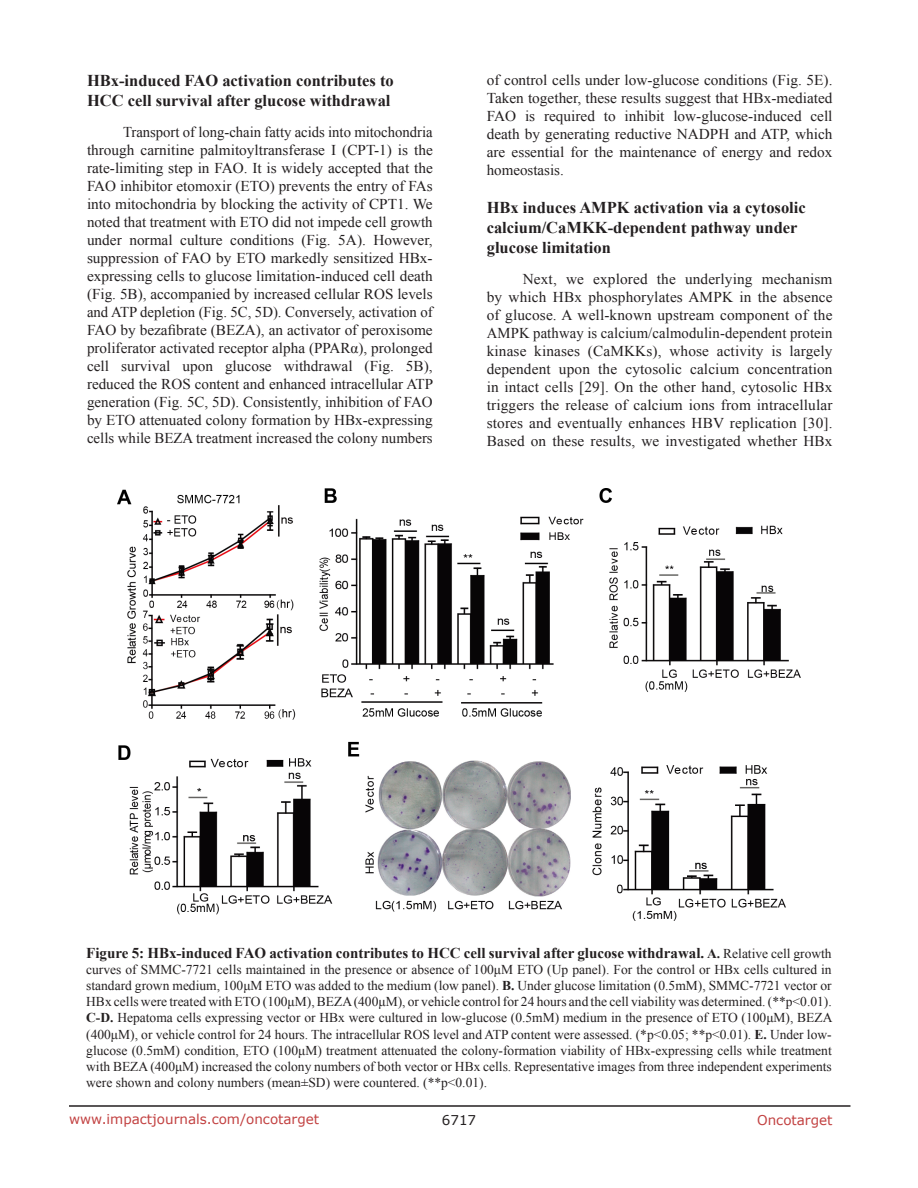
<style>
.page{position:relative;width:918px;height:1188px;background:#fff}
.page>*{position:absolute;margin:0;border:0;box-sizing:border-box;transform-origin:0 0}
.SubHeading{font:700 16.5px/19.8px "Times New Roman";color:#231f20}
.BodyText{font:15px/18px "Times New Roman";color:#231f20;text-align:justify}
.figuretext{font:700 15px "Times New Roman";color:#231f20}
.figuretext-2{font:13.5px/16.2px "Times New Roman";color:#231f20;text-align:justify}
.t1{font:13.5px "Verdana";color:#c24141}
.t2{font:13.5px "Verdana";color:#231f20}
.s1{font-size:13.5px}
.s2{font-weight:400;font-size:13.5px}
.s3{font-weight:700}
</style>
<div class="page">
<hr style="left:69px;top:1105px;width:781px;height:2px;background:#231f20">
<img style="left:117px;top:488px;width:684px;height:432px">
<p class="SubHeading" style="left:87px;top:70px;width:308px">HBx-induced FAO activation contributes to<br>HCC cell survival after glucose withdrawal</p>
<p class="BodyText" style="left:87px;top:123px;width:348px;text-indent:36px">Transport of long-chain fatty acids into mitochondria through carnitine palmitoyltransferase I (CPT-1) is the rate-limiting step in FAO. It is widely accepted that the FAO inhibitor etomoxir (ETO) prevents the entry of FAs into mitochondria by blocking the activity of CPT1. We noted that treatment with ETO did not impede cell growth under normal culture conditions (Fig. 5A). However, suppression of FAO by ETO markedly sensitized HBx&shy;expressing cells to glucose limitation-induced cell death (Fig. 5B), accompanied by increased cellular ROS levels and ATP depletion (Fig. 5C, 5D). Conversely, activation of FAO by bezafibrate (BEZA), an activator of peroxisome proliferator activated receptor alpha (PPARα), prolonged cell survival upon glucose withdrawal (Fig. 5B), reduced the ROS content and enhanced intracellular ATP generation (Fig. 5C, 5D). Consistently, inhibition of FAO by ETO attenuated colony formation by HBx-expressing cells while BEZA treatment increased the colony numbers</p>
<p class="BodyText" style="left:487px;top:71px;width:347px">of control cells under low-glucose conditions (Fig. 5E).<br>Taken together, these results suggest that HBx-mediated FAO is required to inhibit low-glucose-induced cell death by generating reductive NADPH and ATP, which are essential for the maintenance of energy and redox homeostasis.</p>
<p class="SubHeading" style="left:487px;top:197px;width:321px">HBx induces AMPK activation via a cytosolic calcium/CaMKK-dependent pathway under glucose limitation</p>
<p class="BodyText" style="left:487px;top:270px;width:347px;text-indent:36px">Next, we explored the underlying mechanism by which HBx phosphorylates AMPK in the absence of glucose. A well-known upstream component of the AMPK pathway is calcium/calmodulin-dependent protein kinase kinases (CaMKKs), whose activity is largely dependent upon the cytosolic calcium concentration in intact cells [29]. On the other hand, cytosolic HBx triggers the release of calcium ions from intracellular stores and eventually enhances HBV replication [30].<br>Based on these results, we investigated whether HBx</p>
<p class="figuretext" style="left:86px;top:942px;width:747px">Figure 5: HBx-induced FAO activation contributes to HCC cell survival after glucose withdrawal. <span class="s1">A.</span> <span class="s2">Relative cell growth</span></p>
<p class="figuretext-2" style="left:86px;top:961px;width:748px">curves of SMMC-7721 cells maintained in the presence or absence of 100μM ETO (Up panel). For the control or HBx cells cultured in standard grown medium, 100μM ETO was added to the medium (low panel). <span class="s3">B.</span> Under glucose limitation (0.5mM), SMMC-7721 vector or HBx cells were treated with ETO (100μM), BEZA (400μM), or vehicle control for 24 hours and the cell viability was determined. (**p&lt;0.01).<br><span class="s3">C-D.</span> Hepatoma cells expressing vector or HBx were cultured in low-glucose (0.5mM) medium in the presence of ETO (100μM), BEZA (400μM), or vehicle control for 24 hours. The intracellular ROS level and ATP content were assessed. (*p&lt;0.05; **p&lt;0.01). <span class="s3">E.</span> Under low&shy;glucose (0.5mM) condition, ETO (100μM) treatment attenuated the colony-formation viability of HBx-expressing cells while treatment with BEZA (400μM) increased the colony numbers of both vector or HBx cells. Representative images from three independent experiments were shown and colony numbers (mean±SD) were countered. (**p&lt;0.01).</p>
<p class="t1" style="left:69px;top:1110px;width:252px">www.impactjournals.com/oncotarget</p>
<p class="t2" style="left:442px;top:1111px;width:36px">6717</p>
<p class="t1" style="left:757px;top:1111px;width:77px">Oncotarget</p>
</div>
